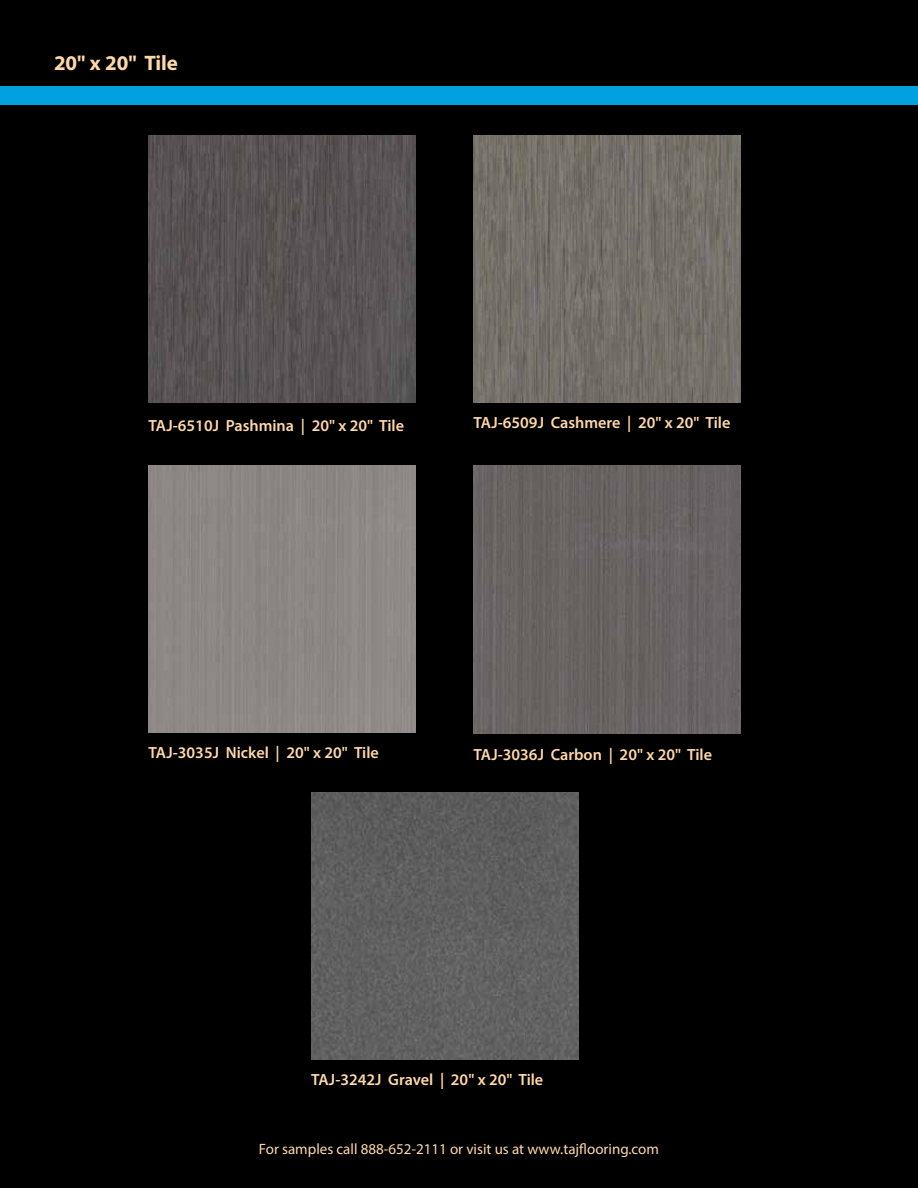
<style>
.page{position:relative;width:918px;height:1188px;background:#000}
.page>*{position:absolute;margin:0;border:0;box-sizing:border-box;transform-origin:0 0}
.t1{font:700 21px "Myriad Pro";color:#ffd8a8}
.t2{font:600 16.2px "Myriad Pro";color:#ffd8a8}
.t3{font:15px "Myriad Pro";color:#ffd8a8}
</style>
<div class="page">
<div style="left:0;top:86px;width:918px;height:19px;background:#00a1df"></div>
<img style="left:311px;top:792px;width:267px;height:267px">
<img style="left:474px;top:466px;width:267px;height:267px">
<div style="left:149px;top:465px;width:267px;height:268px;background:#8d8885"></div>
<img style="left:149px;top:135px;width:267px;height:267px">
<img style="left:474px;top:135px;width:267px;height:267px">
<p class="t1" style="left:54px;top:49px;width:125px">20" x 20" Tile</p>
<p class="t2" style="left:149px;top:415px;width:257px">TAJ-6510J Pashmina | 20" x 20" Tile</p>
<p class="t2" style="left:474px;top:412px;width:258px">TAJ-6509J Cashmere | 20" x 20" Tile</p>
<p class="t2" style="left:149px;top:743px;width:232px">TAJ-3035J Nickel | 20" x 20" Tile</p>
<p class="t2" style="left:474px;top:744px;width:240px">TAJ-3036J Carbon | 20" x 20" Tile</p>
<p class="t2" style="left:311px;top:1069px;width:234px">TAJ-3242J Gravel | 20" x 20" Tile</p>
<p class="t3" style="left:259px;top:1140px;width:402px">For samples call 888-652-2111 or visit us at www.tajflooring.com</p>
</div>
